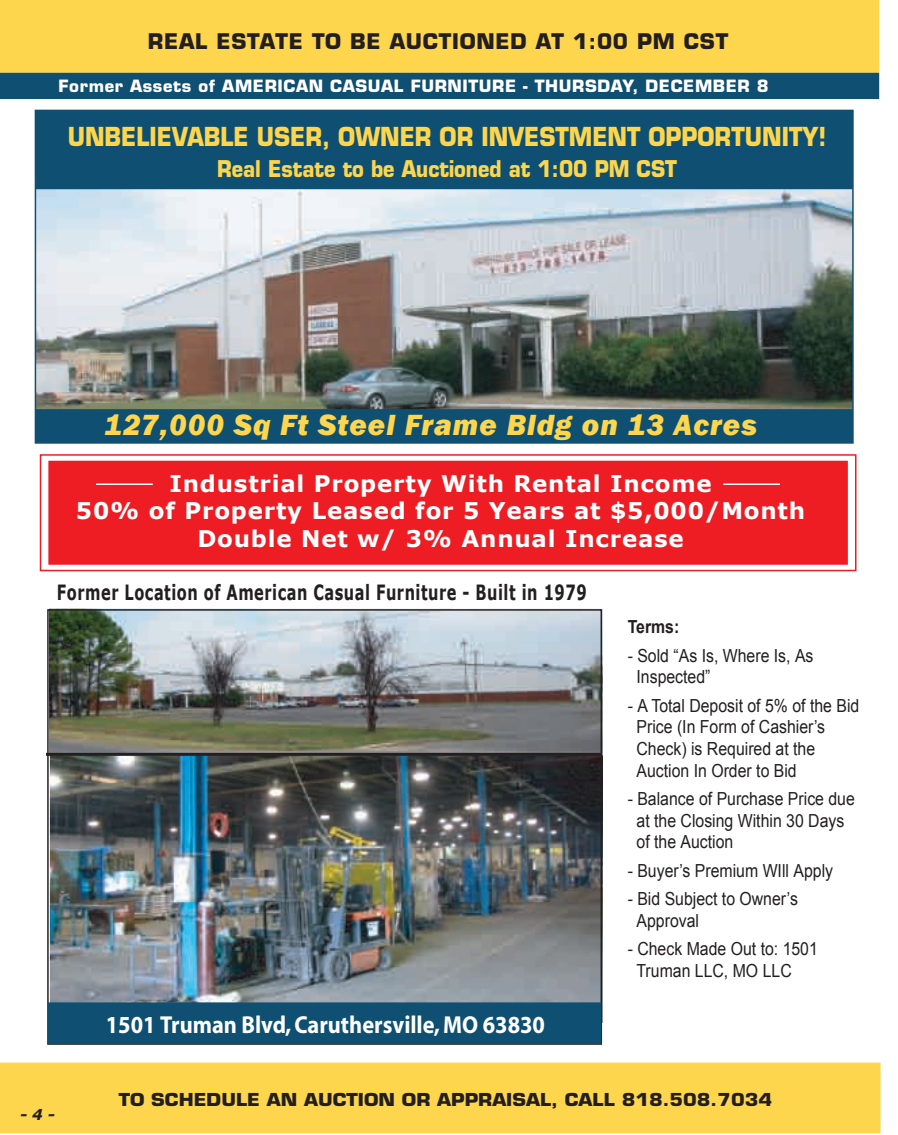
<style>
.page{position:relative;width:898px;height:1135px;background:#fff}
.page>*{position:absolute;margin:0;border:0;box-sizing:border-box;transform-origin:0 0}
.t1{font:italic 800 30px "Franklin Gothic";letter-spacing:.035em;color:#fed64d}
.t2{font:700 25.5px "Eurostile";color:#fed64d;scale:.88 1}
.t3{font:700 24.6px "Myriad";color:#fff;scale:.91 1}
.t4{font:700 22.95px/27.5px "Verdana";letter-spacing:.035em;color:#fff;text-align:center}
.t5{font:700 22.5px "Eurostile";color:#fed64d;scale:.88 1}
.t6{font:700 21px "Verdana";letter-spacing:.035em;color:#231f20;scale:.69 1}
.t7{font:700 21px "Eurostile";letter-spacing:.035em;color:#231f20}
.t8{font:18px/21.6px "Arial";color:#231f20;scale:.88 1}
.t9{font:700 18px "Arial";color:#231f20;scale:.88 1}
.t10{font:700 17.4px "Eurostile";color:#231f20;scale:1.09 1}
.t11{font:700 16.5px "Eurostile";letter-spacing:.035em;color:#fff}
.t12{font:italic 700 15px "Verdana";color:#231f20}
</style>
<div class="page">
<div style="left:40px;top:454px;width:816px;height:117px;border:2px solid #ee1d23"></div>
<div style="left:48px;top:460px;width:799px;height:104px;background:#ee1d23"></div>
<div style="left:0;top:1062px;width:880px;height:70px;background:#fed64d"></div>
<div style="left:0;top:0;width:878px;height:73px;background:#fed64d"></div>
<img style="left:49px;top:608px;width:553px;height:414px">
<img style="left:38px;top:189px;width:812px;height:220px">
<svg style="left:96px;top:483px;width:57px;height:2px"></svg>
<svg style="left:723px;top:483px;width:57px;height:2px"></svg>
<div style="left:48px;top:1002px;width:553px;height:41px;background:#0f4f71"></div>
<svg style="left:46px;top:751px;width:557px;height:6px;background:#494949"></svg>
<div style="left:35px;top:110px;width:817px;height:79px;background:#0f4f71"></div>
<div style="left:35px;top:409px;width:817px;height:34px;background:#0f4f71"></div>
<div style="left:35px;top:110px;width:818px;height:333px;border:2px solid #0f4f71"></div>
<div style="left:0;top:73px;width:878px;height:26px;background:#0f4f71"></div>
<p class="t7" style="left:148px;top:28px;width:581px">REAL ESTATE TO BE AUCTIONED AT 1:00 PM CST</p>
<p class="t11" style="left:58px;top:76px;width:711px">Former Assets of AMERICAN CASUAL FURNITURE - THURSDAY, DECEMBER 8</p>
<p class="t2" style="left:68px;top:121px;width:862px">UNBELIEVABLE USER, OWNER OR INVESTMENT OPPORTUNITY!</p>
<p class="t5" style="left:217px;top:155px;width:524px">Real Estate to be Auctioned at 1:00 PM CST</p>
<p class="t1" style="left:104px;top:405px;width:654px">127,000 Sq Ft Steel Frame Bldg on 13 Acres</p>
<p class="t4" style="left:76px;top:469px;width:730px">Industrial Property With Rental Income<br>50% of Property Leased for 5 Years at $5,000/Month<br>Double Net w/ 3% Annual Increase</p>
<p class="t6" style="left:57px;top:578px;width:768px">Former Location of American Casual Furniture - Built in 1979</p>
<p class="t3" style="left:106px;top:1011px;width:484px">1501 Truman Blvd, Caruthersville, MO 63830</p>
<p class="t9" style="left:627px;top:614px;width:60px">Terms:</p>
<p class="t8" style="left:636px;top:644px;width:202px;text-indent:-9px">- Sold “As Is, Where Is, As<br>Inspected”</p>
<p class="t8" style="left:636px;top:694px;width:254px;text-indent:-9px">- A Total Deposit of 5% of the Bid<br>Price (In Form of Cashier’s<br>Check) is Required at the<br>Auction In Order to Bid</p>
<p class="t8" style="left:636px;top:787px;width:249px;text-indent:-9px">- Balance of Purchase Price due at the Closing Within 30 Days of the Auction</p>
<p class="t8" style="left:627px;top:859px;width:235px">- Buyer’s Premium WIll Apply</p>
<p class="t8" style="left:636px;top:888px;width:185px;text-indent:-9px">- Bid Subject to Owner’s<br>Approval</p>
<p class="t8" style="left:636px;top:938px;width:207px;text-indent:-9px">- Check Made Out to: 1501<br>Truman LLC, MO LLC</p>
<p class="t12" style="left:20px;top:1104px;width:37px">- 4 -</p>
<p class="t10" style="left:119px;top:1088px;width:600px">TO SCHEDULE AN AUCTION OR APPRAISAL, CALL 818.508.7034</p>
</div>
